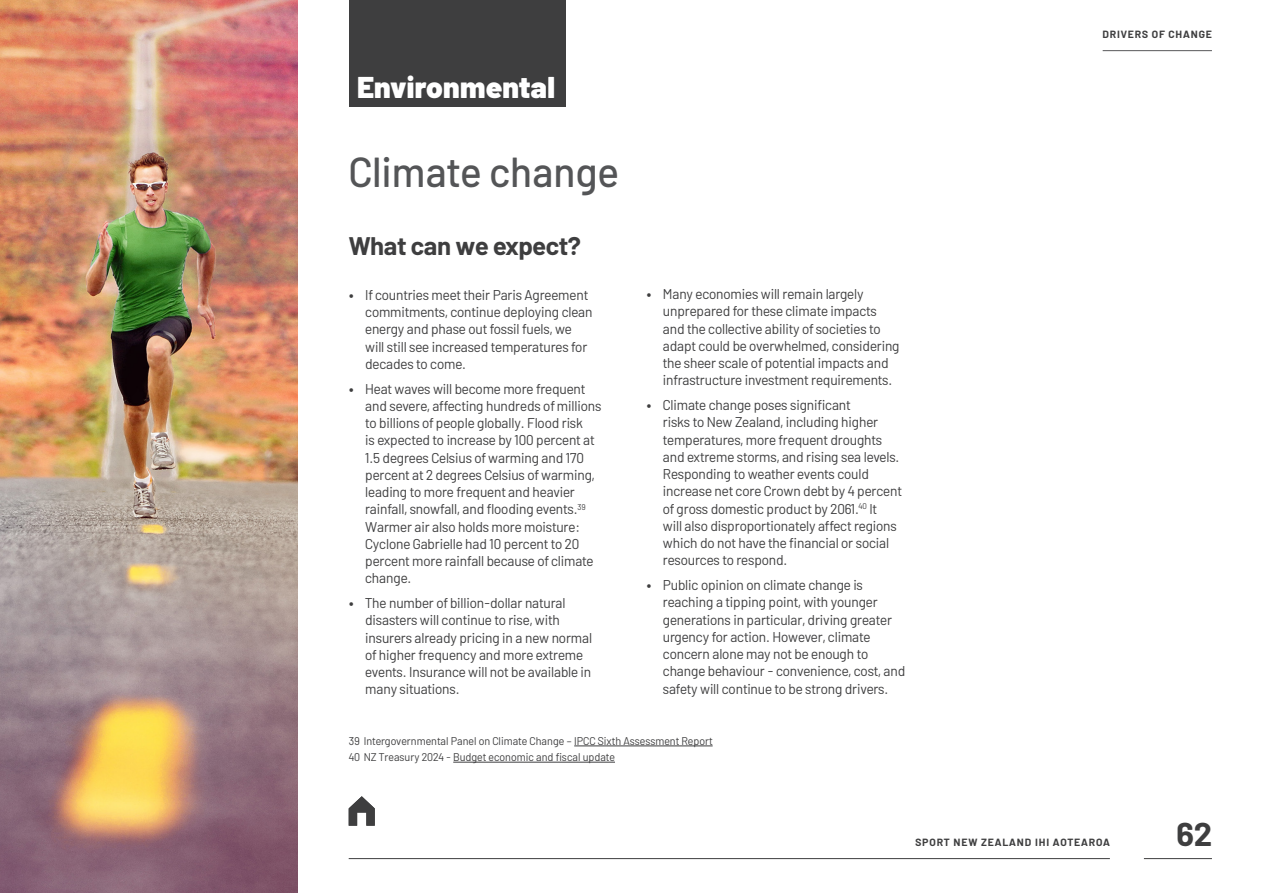
<style>
.page{position:relative;width:1263px;height:893px;background:#fff}
.page>*{position:absolute;margin:0;border:0;box-sizing:border-box;transform-origin:0 0}
.Barlow_Text_Bold_GREY{font:500 42px "Barlow";color:#545557}
.t1{font:700 33px "Barlow";color:#3e3e3f}
.t2{font:900 30px "Barlow";letter-spacing:.005em;color:#fff}
._2ND_HEAD_Question{font:700 25.5px "Barlow";letter-spacing:-.015em;color:#3e3e3f}
.t3{font:14.25px/17.2px "Barlow";letter-spacing:-.01em;color:#3e3e3f}
.Barlow_Footer{font:11.25px "Barlow";color:#3e3e3f}
.t4{font:700 10.5px "Barlow";letter-spacing:.08em;color:#3e3e3f}
.s1{font-weight:700}
</style>
<div class="page">
<div style="left:349px;top:0;width:217px;height:106px;background:#3e3e3f"></div>
<hr style="left:574px;top:746px;width:139px;height:1px;background:#3e3e3f">
<hr style="left:453px;top:762px;width:162px;height:1px;background:#3e3e3f">
<img style="left:0;top:0;width:298px;height:893px">
<hr style="left:349px;top:858px;width:761px;height:1px;background:#3e3e3f">
<hr style="left:1144px;top:858px;width:68px;height:1px;background:#3e3e3f">
<hr style="left:1103px;top:50px;width:109px;height:1px;background:#57585a">
<svg style="left:349px;top:796px;width:26px;height:30px"></svg>
<h3 class="t2" style="left:357px;top:64px;width:199px">Environmental</h3>
<p class="Barlow_Text_Bold_GREY" style="left:349px;top:141px;width:271px">Climate change</p>
<p class="_2ND_HEAD_Question" style="left:349px;top:227px;width:234px">What can we expect?</p>
<p class="t3" style="left:365px;top:285px;width:229px;text-indent:-17px"><span class="s1">•</span> If countries meet their Paris Agreement commitments, continue deploying clean energy and phase out fossil fuels, we will still see increased temperatures for decades to come.</p>
<p class="t3" style="left:365px;top:379px;width:238px;text-indent:-16px"><span class="s1">•</span> Heat waves will become more frequent and severe, affecting hundreds of millions to billions of people globally. Flood risk<br>is expected to increase by 100 percent at 1.5 degrees Celsius of warming and 170 percent at 2 degrees Celsius of warming, leading to more frequent and heavier rainfall, snowfall, and flooding events.<sup>39<br></sup>Warmer air also holds more moisture:<br>Cyclone Gabrielle had 10 percent to 20 percent more rainfall because of climate change.</p>
<p class="t3" style="left:365px;top:593px;width:228px;text-indent:-17px"><span class="s1">•</span> The number of billion-dollar natural disasters will continue to rise, with insurers already pricing in a new normal of higher frequency and more extreme events. Insurance will not be available in many situations.</p>
<p class="t3" style="left:663px;top:284px;width:238px;text-indent:-17px"><span class="s1">•</span> Many economies will remain largely unprepared for these climate impacts and the collective ability of societies to adapt could be overwhelmed, considering the sheer scale of potential impacts and infrastructure investment requirements.</p>
<p class="t3" style="left:663px;top:395px;width:240px;text-indent:-17px"><span class="s1">•</span> Climate change poses significant<br>risks to New Zealand, including higher temperatures, more frequent droughts and extreme storms, and rising sea levels.<br>Responding to weather events could increase net core Crown debt by 4 percent of gross domestic product by 2061.<sup>40</sup> It<br>will also disproportionately affect regions which do not have the financial or social resources to respond.</p>
<p class="t3" style="left:663px;top:575px;width:244px;text-indent:-17px"><span class="s1">•</span> Public opinion on climate change is reaching a tipping point, with younger generations in particular, driving greater urgency for action. However, climate concern alone may not be enough to change behaviour - convenience, cost, and safety will continue to be strong drivers.</p>
<p class="Barlow_Footer" style="left:349px;top:733px;width:365px">39 Intergovernmental Panel on Climate Change – IPCC Sixth Assessment Report</p>
<p class="Barlow_Footer" style="left:349px;top:749px;width:268px">40 NZ Treasury 2024 - Budget economic and fiscal update</p>
<p class="t4" style="left:1102px;top:27px;width:111px">DRIVERS OF CHANGE</p>
<p class="t4" style="left:915px;top:835px;width:196px">SPORT NEW ZEALAND IHI AOTEAROA</p>
<h2 class="t1" style="left:1177px;top:810px;width:37px">62</h2>
</div>
